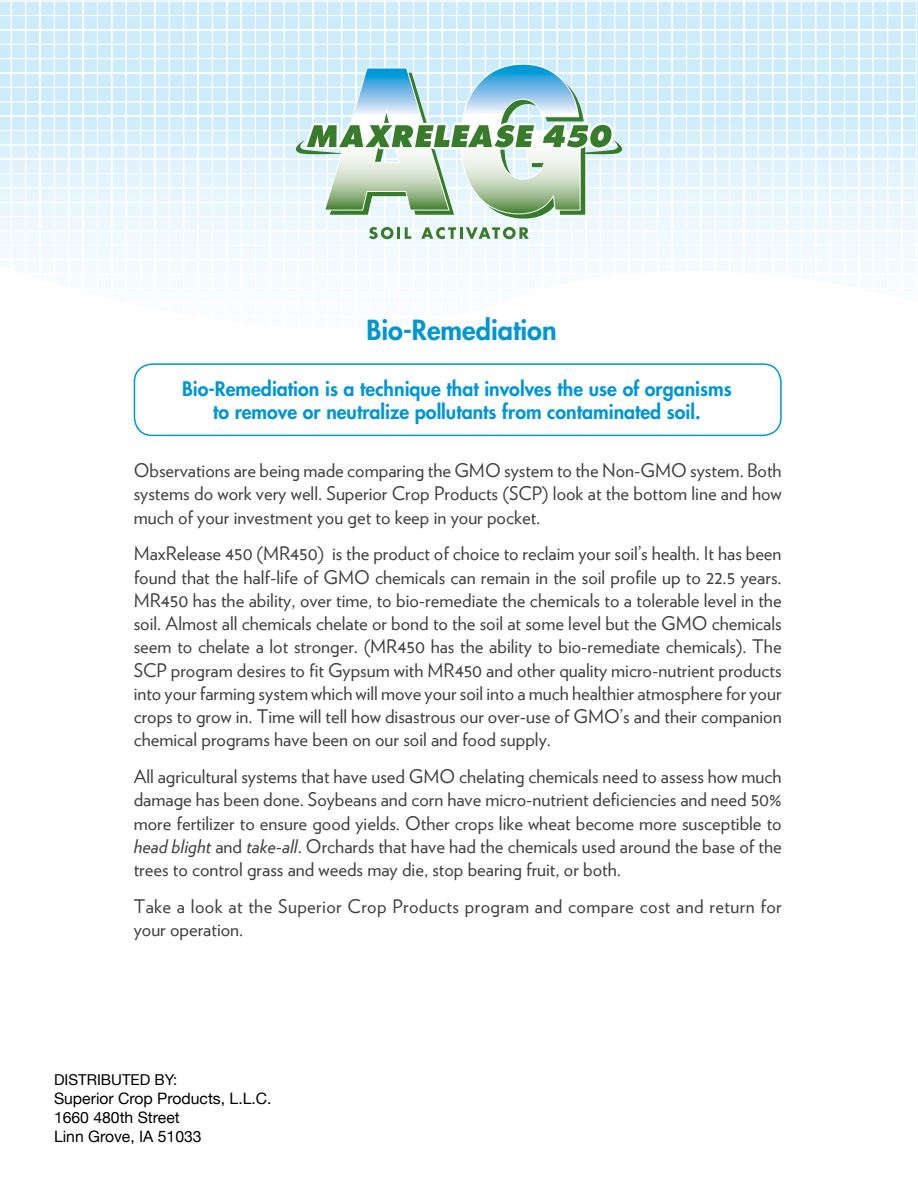
<style>
.page{position:relative;width:918px;height:1188px;background:#fff}
.page>*{position:absolute;margin:0;border:0;box-sizing:border-box;transform-origin:0 0}
.t1{font:800 27px "Futura";color:#0096d6}
.t2{font:800 19.5px/23.4px "Futura";color:#0096d6;text-align:center}
.t3{font:18.75px/23.2px "Verlag";color:#414042;text-align:justify}
.t4{font:18.75px/23.2px "Verlag";letter-spacing:.02em;color:#414042}
.t5{font:15.75px/18.9px "Helvetica Neue";color:#000}
.t6{font:15px "Helvetica Neue";color:#000}
.s1{font-style:italic}
</style>
<div class="page">
<svg style="left:0;top:0;width:916px;height:44px"></svg>
<svg style="left:0;top:45px;width:916px;height:42px"></svg>
<svg style="left:0;top:88px;width:916px;height:42px;background:#d5effc"></svg>
<svg style="left:0;top:131px;width:916px;height:42px"></svg>
<svg style="left:0;top:174px;width:916px;height:35px"></svg>
<svg style="left:289px;top:63px;width:340px;height:146px"></svg>
<svg style="left:0;top:209px;width:918px;height:25px;fill:#ecf8fe"></svg>
<svg style="left:0;top:234px;width:918px;height:203px"></svg>
<div style="left:134px;top:364px;width:647px;height:71px;background:#fff;border-radius:18px"></div>
<div style="left:134px;top:363px;width:648px;height:73px;border:2px solid #0096d6;border-radius:18px"></div>
<h1 class="t1" style="left:367px;top:312px;width:192px">Bio-Remediation</h1>
<p class="t2" style="left:182px;top:377px;width:551px">Bio-Remediation is a technique that involves the use of organisms to remove or neutralize pollutants from contaminated soil.</p>
<p class="t3" style="left:134px;top:458px;width:650px">Observations are being made comparing the GMO system to the Non-GMO system. Both systems do work very well. Superior Crop Products (SCP) look at the bottom line and how much of your investment you get to keep in your pocket.</p>
<p class="t3" style="left:134px;top:541px;width:650px">MaxRelease 450 (MR450) is the product of choice to reclaim your soil’s health. It has been found that the half-life of GMO chemicals can remain in the soil profile up to 22.5 years.<br>MR450 has the ability, over time, to bio-remediate the chemicals to a tolerable level in the soil. Almost all chemicals chelate or bond to the soil at some level but the GMO chemicals seem to chelate a lot stronger. (MR450 has the ability to bio-remediate chemicals). The SCP program desires to fit Gypsum with MR450 and other quality micro-nutrient products into your farming system which will move your soil into a much healthier atmosphere for your crops to grow in. Time will tell how disastrous our over-use of GMO’s and their companion chemical programs have been on our soil and food supply.</p>
<p class="t3" style="left:134px;top:764px;width:650px">All agricultural systems that have used GMO chelating chemicals need to assess how much damage has been done. Soybeans and corn have micro-nutrient deficiencies and need 50% more fertilizer to ensure good yields. Other crops like wheat become more susceptible to <span class="s1">head blight</span> and <span class="s1">take-all</span>. Orchards that have had the chemicals used around the base of the trees to control grass and weeds may die, stop bearing fruit, or both.</p>
<p class="t4" style="left:134px;top:894px;width:650px">Take a look at the Superior Crop Products program and compare cost and return for your operation.</p>
<p class="t6" style="left:54px;top:1071px;width:125px">DISTRIBUTED BY:</p>
<p class="t5" style="left:54px;top:1089px;width:219px">Superior Crop Products, L.L.C.<br>1660 480th Street<br>Linn Grove, IA 51033</p>
</div>
